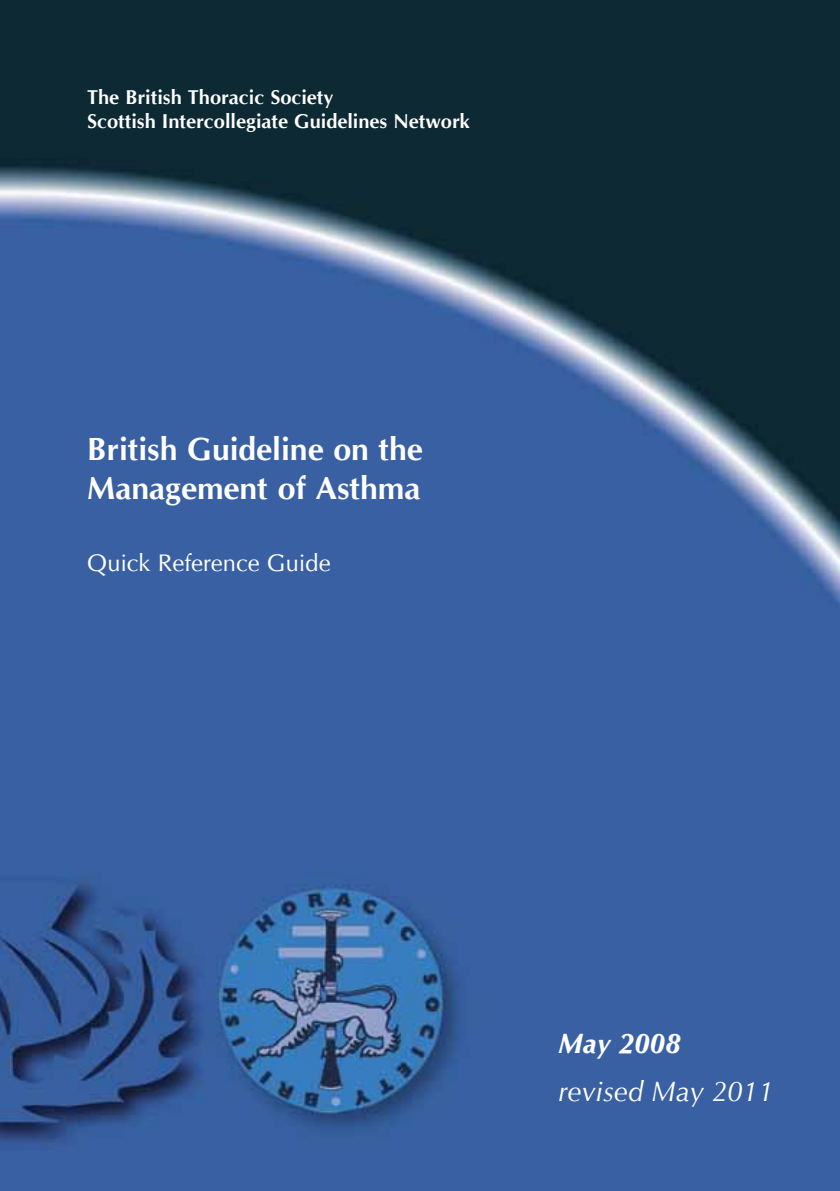
<style>
.page{position:relative;width:840px;height:1191px;background:#fff}
.page>*{position:absolute;margin:0;border:0;box-sizing:border-box;transform-origin:0 0}
.t1{font:700 32px/38.6px "CG Omega";color:#fff}
.t2{font:italic 28px "CG Omega";color:#fff}
.t3{font:italic 700 28px "CG Omega";color:#fff}
.t4{font:24px "CG Omega";color:#fff}
.t5{font:700 20px/24px "CG Omega";color:#fff}
</style>
<div class="page">
<img style="left:0;top:0;width:839px;height:1191px">
<p class="t5" style="left:87px;top:85px;width:384px">The British Thoracic Society<br>Scottish Intercollegiate Guidelines Network</p>
<h1 class="t1" style="left:87px;top:430px;width:337px">British Guideline on the<br>Management of Asthma</h1>
<p class="t4" style="left:87px;top:549px;width:245px">Quick Reference Guide</p>
<h2 class="t3" style="left:557px;top:1025px;width:124px">May 2008</h2>
<h2 class="t2" style="left:557px;top:1074px;width:217px">revised May 2011</h2>
</div>
